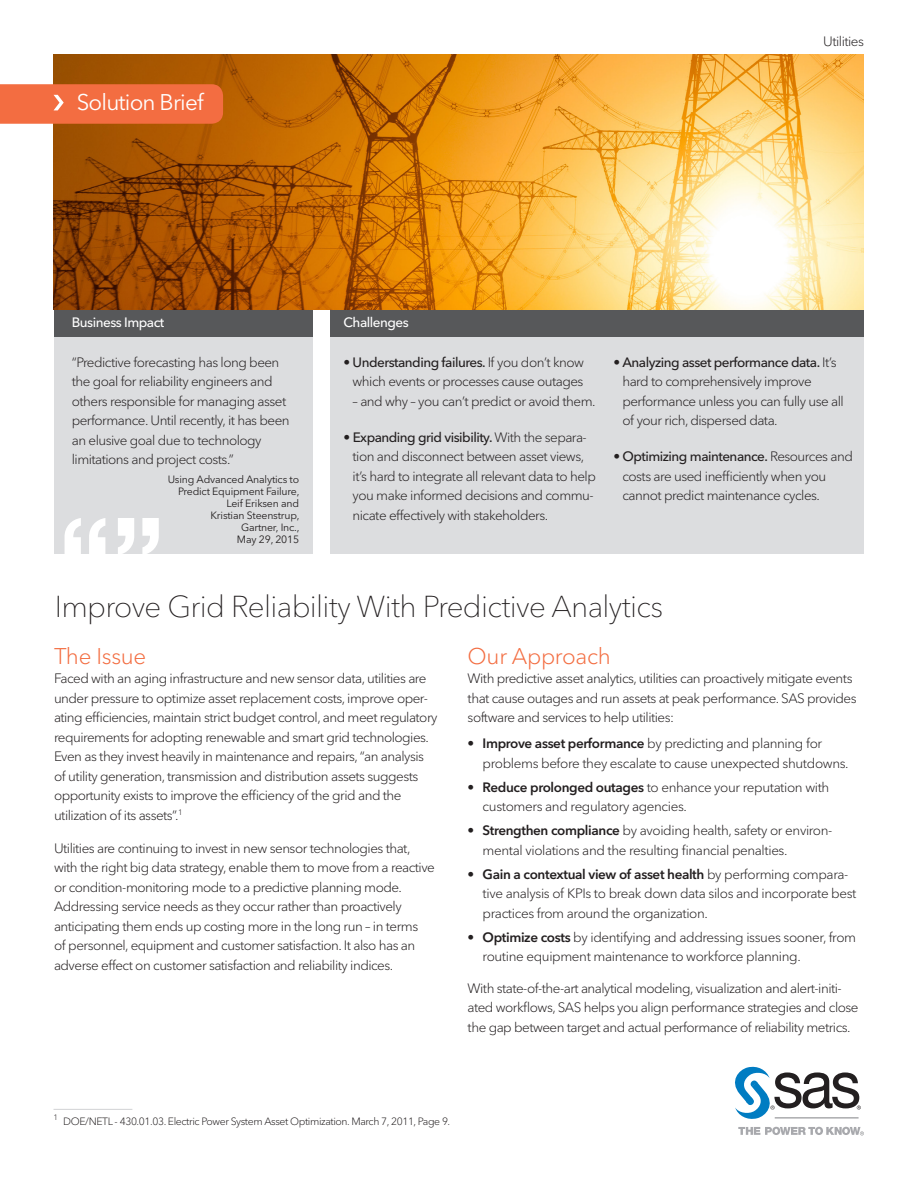
<style>
.page{position:relative;width:918px;height:1188px;background:#fff}
.page>*{position:absolute;margin:0;border:0;box-sizing:border-box;transform-origin:0 0}
.Headline_-_Main{font:100 30px "Avenir Next W1 G";letter-spacing:-.025em;color:#231f20}
.Collateral_ID_-_Solu{font:22.5px "Avenir Next W1 G";letter-spacing:-.04em;color:#fff}
.Subhead_Orange{font:300 22.5px "Avenir Next W1 G";letter-spacing:-.015em;color:#f36d41}
.Body{font:300 13.5px/19.5px "Avenir Next W1 G";letter-spacing:-.04em;color:#231f20}
.Summary_Gray_Box_Bod{font:300 13.5px/19.5px "Avenir Next W1 G";letter-spacing:-.035em;color:#231f20}
.Body_Bullet{font:300 13.5px/19.5px "Avenir Next W1 G";letter-spacing:-.025em;color:#231f20}
.Body_Bullet_-_Last{font:300 13.5px/19.5px "Avenir Next W1 G";letter-spacing:-.025em;color:#231f20}
.Summary_Gray_Box_Hea{font:500 13.5px "Avenir Next W1 G";letter-spacing:-.035em;color:#fff}
.Summary_Gray_Box_Quo{font:10.5px/12px "Avenir Next W1 G";letter-spacing:-.015em;color:#231f20;text-align:right}
.Footnote{font:300 10.5px "Avenir Next W1 G";letter-spacing:-.04em;color:#231f20}
.s1{font-weight:500}
.s2{font-weight:600}
</style>
<div class="page">
<img style="left:54px;top:54px;width:810px;height:256px">
<svg style="left:738px;top:1127px;width:126px;height:8px"></svg>
<svg style="left:735px;top:1066px;width:126px;height:53px"></svg>
<hr style="left:775px;top:1118px;width:84px;height:1px;background:#808285">
<div style="left:330px;top:323px;width:534px;height:231px;background:#dcdddf"></div>
<div style="left:54px;top:323px;width:258px;height:231px;background:#dcdddf"></div>
<svg style="left:64px;top:518px;width:95px;height:36px"></svg>
<div style="left:54px;top:310px;width:258px;height:26px;background:#57585a"></div>
<div style="left:330px;top:310px;width:534px;height:26px;background:#57585a"></div>
<div style="left:0;top:84px;width:223px;height:40px;background:#f36d41"></div>
<hr style="left:54px;top:1109px;width:78px;height:1px;background:#d1d2d4">
<p class="Collateral_ID_-_Solu" style="left:77px;top:89px;width:128px">Solution Brief</p>
<h2 class="Collateral_ID_-_Solu" style="left:116px;top:89px;width:87px">to Bri f</h2>
<p class="Body" style="left:823px;top:32px;width:42px">Utilities</p>
<p class="Summary_Gray_Box_Hea" style="left:72px;top:314px;width:94px">Business Impact</p>
<p class="Summary_Gray_Box_Hea" style="left:344px;top:314px;width:67px">Challenges</p>
<p class="Summary_Gray_Box_Bod" style="left:72px;top:352px;width:219px">“Predictive forecasting has long been the goal for reliability engineers and others responsible for managing asset performance. Until recently, it has been an elusive goal due to technology limitations and project costs.”</p>
<p class="Summary_Gray_Box_Quo" style="left:168px;top:473px;width:133px">Using Advanced Analytics to<br>Predict Equipment Failure,<br>Leif Eriksen and<br>Kristian Steenstrup,<br>Gartner, Inc.,<br>May 29, 2015</p>
<p class="Summary_Gray_Box_Bod" style="left:344px;top:352px;width:242px;text-align:right">• <span class="s1">Understanding failures.</span> If you don’t know which events or processes cause outages</p>
<p class="Summary_Gray_Box_Bod" style="left:353px;top:391px;width:244px">– and why – you can’t predict or avoid them.</p>
<p class="Summary_Gray_Box_Bod" style="left:353px;top:427px;width:245px;text-indent:-9px">• <span class="s1">Expanding grid visibility.</span> With the separa&shy;tion and disconnect between asset views, it’s hard to integrate all relevant data to help you make informed decisions and commu&shy;nicate effectively with stakeholders.</p>
<p class="Summary_Gray_Box_Bod" style="left:622px;top:352px;width:223px;text-indent:-9px">• <span class="s1">Analyzing asset performance data.</span> It’s hard to comprehensively improve performance unless you can fully use all of your rich, dispersed data.</p>
<p class="Summary_Gray_Box_Bod" style="left:622px;top:447px;width:232px;text-indent:-9px">• <span class="s1">Optimizing maintenance.</span> Resources and costs are used inefficiently when you cannot predict maintenance cycles.</p>
<p class="Headline_-_Main" style="left:55px;top:588px;width:610px">Improve Grid Reliability With Predictive Analytics</p>
<p class="Subhead_Orange" style="left:54px;top:642px;width:94px">The Issue</p>
<p class="Body" style="left:54px;top:669px;width:385px">Faced with an aging infrastructure and new sensor data, utilities are under pressure to optimize asset replacement costs, improve oper&shy;ating efficiencies, maintain strict budget control, and meet regulatory requirements for adopting renewable and smart grid technologies.<br>Even as they invest heavily in maintenance and repairs, “an analysis of utility generation, transmission and distribution assets suggests opportunity exists to improve the efficiency of the grid and the utilization of its assets”.<sup>1</sup></p>
<p class="Body" style="left:54px;top:838px;width:382px">Utilities are continuing to invest in new sensor technologies that, with the right big data strategy, enable them to move from a reactive or condition-monitoring mode to a predictive planning mode.<br>Addressing service needs as they occur rather than proactively anticipating them ends up costing more in the long run – in terms<br>of personnel, equipment and customer satisfaction. It also has an adverse effect on customer satisfaction and reliability indices.</p>
<p class="Subhead_Orange" style="left:468px;top:642px;width:145px">Our Approach</p>
<p class="Body" style="left:468px;top:669px;width:390px">With predictive asset analytics, utilities can proactively mitigate events that cause outages and run assets at peak performance. SAS provides software and services to help utilities:</p>
<p class="Body_Bullet" style="left:483px;top:734px;width:368px;text-indent:-15px">• <span class="s2">Improve asset performance</span> by predicting and planning for problems before they escalate to cause unexpected shutdowns.</p>
<p class="Body_Bullet" style="left:483px;top:777px;width:348px;text-indent:-15px">• <span class="s2">Reduce prolonged outages</span> to enhance your reputation with customers and regulatory agencies.</p>
<p class="Body_Bullet" style="left:483px;top:821px;width:351px;text-indent:-15px">• <span class="s2">Strengthen compliance</span> by avoiding health, safety or environ&shy;mental violations and the resulting financial penalties.</p>
<p class="Body_Bullet" style="left:483px;top:864px;width:375px;text-indent:-15px">• <span class="s2">Gain a contextual view of asset health</span> by performing compara&shy;tive analysis of KPIs to break down data silos and incorporate best practices from around the organization.</p>
<p class="Body_Bullet_-_Last" style="left:483px;top:927px;width:375px;text-indent:-15px">• <span class="s2">Optimize costs</span> by identifying and addressing issues sooner, from routine equipment maintenance to workforce planning.</p>
<p class="Body" style="left:468px;top:978px;width:392px">With state-of-the-art analytical modeling, visualization and alert-initi&shy;ated workflows, SAS helps you align performance strategies and close the gap between target and actual performance of reliability metrics.</p>
<p class="Footnote" style="left:54px;top:1115px;width:398px"><sup>1</sup> DOE/NETL - 430.01.03. Electric Power System Asset Optimization. March 7, 2011, Page 9.</p>
</div>
